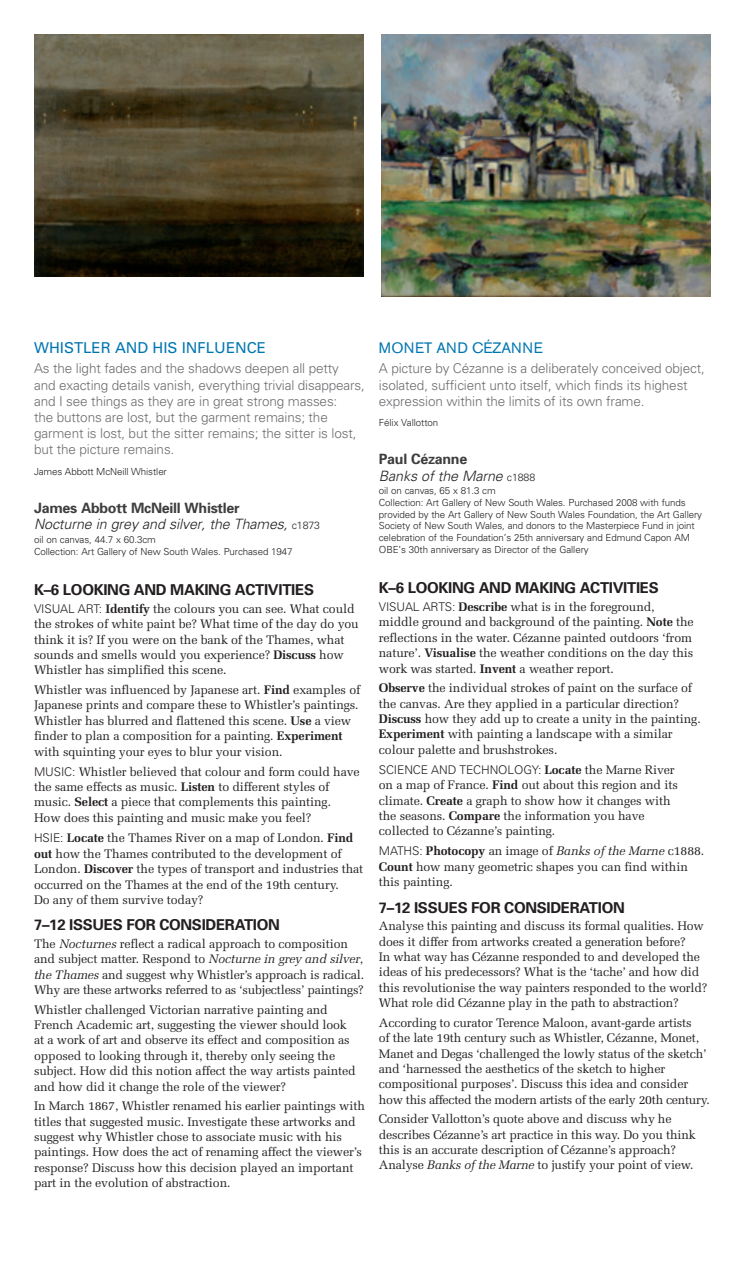
<style>
.page{position:relative;width:745px;height:1263px;background:#fff}
.page>*{position:absolute;margin:0;border:0;box-sizing:border-box;transform-origin:0 0}
.t1{font:700 15px "Univers";letter-spacing:-.02em;color:#231f20}
.t2{font:15px "Univers";color:#0076b1}
.t3{font:15px "Akzidenz Grotesk BE";letter-spacing:.01em;color:#0076b1}
.t4{font:italic 300 14.25px/16.2px "Univers";letter-spacing:-.01em;color:#231f20}
.t5{font:300 13.5px/16.2px "Univers";letter-spacing:-.01em;color:#6c6d70}
.t6{font:12.3px/15.3px "Melior";letter-spacing:-.01em;color:#231f20}
.t7{font:300 12px "Univers";letter-spacing:-.01em;color:#231f20}
.t8{font:300 9.75px/11.7px "Univers";letter-spacing:-.01em;color:#231f20}
.s1{font-weight:700;font-style:normal;color:#3e3e3f}
.s2{font-style:normal;font-size:10.5px}
.s3{font-family:"Univers";font-weight:300;font-size:12px}
.s4{font-weight:700}
.s5{font-style:italic}
.s6{font-family:"Melior";font-weight:700;font-size:12.3px}
.s7{font-family:"Melior";font-weight:400;font-size:12.3px}
</style>
<div class="page">
<img style="left:34px;top:34px;width:330px;height:242px">
<img style="left:381px;top:34px;width:329px;height:262px">
<p class="t2" style="left:34px;top:338px;width:233px">WHISTLER AND HIS INFLUENCE</p>
<p class="t5" style="left:34px;top:360px;width:332px">As the light fades and the shadows deepen all petty<br>and exacting details vanish, everything trivial disappears, and I see things as they are in great strong masses:<br>the buttons are lost, but the garment remains; the garment is lost, but the sitter remains; the sitter is lost, but the picture remains.</p>
<p class="t8" style="left:34px;top:465px;width:134px">James Abbott McNeill Whistler</p>
<p class="t4" style="left:34px;top:499px;width:287px"><span class="s1">James Abbott McNeill Whistler<br></span>Nocturne in grey and silver, the Thames, <span class="s2">c1873</span></p>
<p class="t8" style="left:34px;top:533px;width:260px">oil on canvas, 44.7 x 60.3cm<br>Collection: Art Gallery of New South Wales. Purchased 1947</p>
<p class="t1" style="left:34px;top:580px;width:112px">K–6 LOO KIN G AND</p>
<p class="t1" style="left:170px;top:580px;width:74px">MAKING ACTIVITIES</p>
<p class="t7" style="left:34px;top:601px;width:26px">Visual</p>
<p class="t6" style="left:34px;top:601px;width:326px;text-indent:44px"><span class="s3">Art:</span> <span class="s4">Identify</span> the colours you can see. What could the strokes of white paint be? What time of the day do you think it is? If you were on the bank of the Thames, what sounds and smells would you experience? <span class="s4">Discuss</span> how Whistler has simplified this scene.</p>
<p class="t6" style="left:34px;top:682px;width:327px">Whistler was influenced by Japanese art. <span class="s4">Find</span> examples of Japanese prints and compare these to Whistler’s paintings.<br>Whistler has blurred and flattened this scene. <span class="s4">Use</span> a view finder to plan a composition for a painting. <span class="s4">Experiment </span>with squinting your eyes to blur your vision.</p>
<p class="t6" style="left:34px;top:763px;width:327px"><span class="s3">mu sic :</span> Whistler believed that colour and form could have the same effects as music. <span class="s4">Listen</span> to different styles of music. <span class="s4">Select</span> a piece that complements this painting.<br>How does this painting and music make you feel?</p>
<p class="t6" style="left:34px;top:830px;width:330px"><span class="s3">HSIE :</span> <span class="s4">Locate</span> the Thames River on a map of London. <span class="s4">Find out</span> how the Thames contributed to the development of London. <span class="s4">Discover</span> the types of transport and industries that occurred on the Thames at the end of the 19th century.<br>Do any of them survive today?</p>
<p class="t1" style="left:34px;top:915px;width:45px">7–12 ISSUES</p>
<p class="t1" style="left:126px;top:915px;width:44px">FOR CONSIDERATION</p>
<p class="t6" style="left:34px;top:936px;width:331px">The <span class="s5">Nocturnes</span> reflect a radical approach to composition and subject matter. Respond to <span class="s5">Nocturne in grey and silver</span>, <span class="s5">the Thames</span> and suggest why Whistler’s approach is radical.<br>Why are these artworks referred to as ‘subjectless’ paintings?</p>
<p class="t6" style="left:34px;top:1001px;width:323px">Whistler challenged Victorian narrative painting and French Academic art, suggesting the viewer should look at a work of art and observe its effect and composition as opposed to looking through it, thereby only seeing the subject. How did this notion affect the way artists painted and how did it change the role of the viewer?</p>
<p class="t6" style="left:34px;top:1098px;width:332px">In March 1867, Whistler renamed his earlier paintings with titles that suggested music. Investigate these artworks and suggest why Whistler chose to associate music with his paintings. How does the act of renaming affect the viewer’s response? Discuss how this decision played an important part in the evolution of abstraction.</p>
<p class="t3" style="left:378px;top:339px;width:165px">MONET AND CÉZANNE</p>
<p class="t5" style="left:378px;top:360px;width:327px">A picture by Cézanne is a deliberately conceived object, isolated, sufficient unto itself, which finds its highest expression within the limits of its own frame.</p>
<p class="t8" style="left:378px;top:416px;width:61px">Félix Vallotton</p>
<p class="t4" style="left:378px;top:451px;width:158px"><span class="s1">Paul Cézanne<br></span>Banks of the Marne <span class="s2">c1888</span></p>
<p class="t8" style="left:378px;top:485px;width:324px">oil on canvas, 65 x 81.3 cm<br>Collection: Art Gallery of New South Wales. Purchased 2008 with funds provided by the Art Gallery of New South Wales Foundation, the Art Gallery Society of New South Wales, and donors to the Masterpiece Fund in joint celebration of the Foundation’s 25th anniversary and Edmund Capon AM OBE’s 30th anniversary as Director of the Gallery</p>
<p class="t1" style="left:378px;top:578px;width:112px">K–6 LOO KIN G AND</p>
<p class="t1" style="left:514px;top:578px;width:74px">MAKING ACTIVITIES</p>
<p class="t6" style="left:378px;top:599px;width:316px"><span class="s3">VISUAL ARTS :</span> <span class="s4">Describe</span> what is in the foreground, middle ground and background of the painting. <span class="s4">Note</span> the reflections in the water. Cézanne painted outdoors ‘from nature’. <span class="s4">Visualise</span> the weather conditions on the day this work was started. <span class="s4">Invent</span> a weather report.</p>
<p class="t6" style="left:378px;top:680px;width:323px"><span class="s4">Observe</span> the individual strokes of paint on the surface of the canvas. Are they applied in a particular direction?<br><span class="s4">Discuss</span> how they add up to create a unity in the painting.<br><span class="s4">Experiment</span> with painting a landscape with a similar colour palette and brushstrokes.</p>
<p class="t7" style="left:378px;top:762px;width:297px">SCIE NCE AND TE CHNOLOGY: <span class="s6">Locate</span> <span class="s7">the Marne River</span></p>
<p class="t6" style="left:378px;top:777px;width:300px">on a map of France. <span class="s4">Find</span> out about this region and its climate. <span class="s4">Create</span> a graph to show how it changes with the seasons. <span class="s4">Compare</span> the information you have collected to Cézanne’s painting.</p>
<p class="t6" style="left:378px;top:843px;width:327px"><span class="s3">Math s:</span> <span class="s4">Photocopy</span> an image of <span class="s5">Banks of the Marne</span> c1888.<br><span class="s4">Count</span> how many geometric shapes you can find within this painting.</p>
<p class="t1" style="left:378px;top:898px;width:45px">7–12 ISSUES</p>
<p class="t1" style="left:471px;top:898px;width:44px">FOR CONSIDERATION</p>
<p class="t6" style="left:378px;top:918px;width:330px">Analyse this painting and discuss its formal qualities. How does it differ from artworks created a generation before?<br>In what way has Cézanne responded to and developed the ideas of his predecessors? What is the ‘tache’ and how did this revolutionise the way painters responded to the world?<br>What role did Cézanne play in the path to abstraction?</p>
<p class="t6" style="left:378px;top:1015px;width:332px">According to curator Terence Maloon, avant-garde artists<br>of the late 19th century such as Whistler, Cézanne, Monet, Manet and Degas ‘challenged the lowly status of the sketch’ and ‘harnessed the aesthetics of the sketch to higher compositional purposes’. Discuss this idea and consider how this affected the modern artists of the early 20th century.</p>
<p class="t6" style="left:378px;top:1111px;width:318px">Consider Vallotton’s quote above and discuss why he describes Cézanne’s art practice in this way. Do you think this is an accurate description of Cézanne’s approach?<br>Analyse <span class="s5">Banks of the Marne</span> to justify your point of view.</p>
</div>
